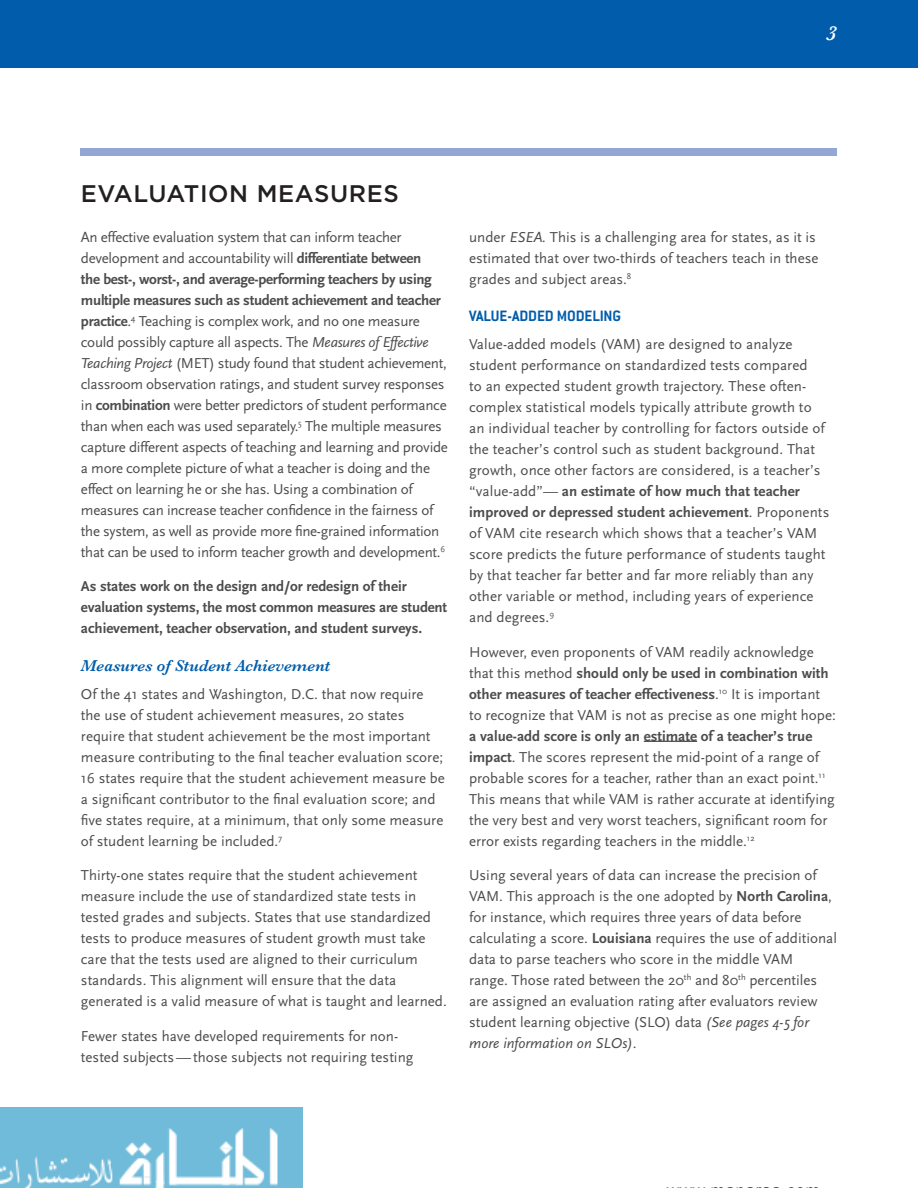
<style>
.page{position:relative;width:918px;height:1188px;background:#fff}
.page>*{position:absolute;margin:0;border:0;box-sizing:border-box;transform-origin:0 0}
.t1{font:500 24px "Gotham";letter-spacing:.025em;color:#231f20}
.t2{font:italic 600 21px "Baskerville";color:#fff}
.t3{font:italic 600 16.5px "Baskerville";color:#015dab}
.t4{font:700 16.5px "Conduit ITC";letter-spacing:-.005em;color:#015dab}
.t5{font:15px/21px "Scala Sans";color:#4b4c4d}
.t6{font:15px/21px "Scala Sans";letter-spacing:-.02em;color:#4b4c4d}
.t7{font:700 15px/21px "Scala Sans";letter-spacing:-.005em;color:#4b4c4d}
.s1{font-weight:700}
.s2{font-style:italic}
</style>
<div class="page">
<img style="left:0;top:1107px;width:303px;height:81px">
<div style="left:0;top:0;width:918px;height:67px;background:#015dab"></div>
<div style="left:81px;top:148px;width:756px;height:8px;background:#92a7d4"></div>
<hr style="left:644px;top:741px;width:53px;height:1px;background:#4b4c4d">
<h2 class="t2" style="left:826px;top:21px;width:12px">3</h2>
<h1 class="t1" style="left:81px;top:185px;width:319px">EVALUATION MEASURES</h1>
<p class="t6" style="left:81px;top:227px;width:368px">An effective evaluation system that can inform teacher development and accountability will <span class="s1">differentiate between<br>the best-, worst-, and average-performing teachers by using multiple measures such as student achievement and teacher practice</span>.<sup>4</sup> Teaching is complex work, and no one measure could possibly capture all aspects. The <span class="s2">Measures of Effective Teaching Project</span> (MET) study found that student achievement, classroom observation ratings, and student survey responses in <span class="s1">combination</span> were better predictors of student performance than when each was used separately.<sup>5</sup> The multiple measures capture different aspects of teaching and learning and provide a more complete picture of what a teacher is doing and the effect on learning he or she has. Using a combination of measures can increase teacher confidence in the fairness of the system, as well as provide more fine-grained information that can be used to inform teacher growth and development.<sup>6</sup></p>
<p class="t7" style="left:81px;top:577px;width:368px">As states work on the design and/or redesign of their evaluation systems, the most common measures are student achievement, teacher observation, and student surveys.</p>
<p class="t3" style="left:81px;top:656px;width:251px">Measures of Student Achievement</p>
<p class="t5" style="left:81px;top:684px;width:365px">Of the 41 states and Washington, D.C. that now require the use of student achievement measures, 20 states require that student achievement be the most important measure contributing to the final teacher evaluation score; 16 states require that the student achievement measure be a significant contributor to the final evaluation score; and five states require, at a minimum, that only some measure of student learning be included.<sup>7</sup></p>
<p class="t5" style="left:81px;top:866px;width:367px">Thirty-one states require that the student achievement measure include the use of standardized state tests in tested grades and subjects. States that use standardized tests to produce measures of student growth must take care that the tests used are aligned to their curriculum standards. This alignment will ensure that the data generated is a valid measure of what is taught and learned.</p>
<p class="t5" style="left:81px;top:1026px;width:334px">Fewer states have developed requirements for non&shy;tested subjects — those subjects not requiring testing</p>
<p class="t5" style="left:469px;top:227px;width:351px">under <span class="s2">ESEA.</span> This is a challenging area for states, as it is estimated that over two-thirds of teachers teach in these grades and subject areas.<sup>8</sup></p>
<p class="t4" style="left:469px;top:311px;width:154px">VALUE-ADDED MODELING</p>
<p class="t5" style="left:469px;top:335px;width:362px">Value-added models (VAM) are designed to analyze student performance on standardized tests compared<br>to an expected student growth trajectory. These often&shy;complex statistical models typically attribute growth to an individual teacher by controlling for factors outside of the teacher’s control such as student background. That growth, once other factors are considered, is a teacher’s “value-add”— <span class="s1">an estimate of how much that teacher improved or depressed student achievement</span>. Proponents of VAM cite research which shows that a teacher’s VAM score predicts the future performance of students taught by that teacher far better and far more reliably than any other variable or method, including years of experience and degrees.<sup>9</sup></p>
<p class="t5" style="left:469px;top:642px;width:368px">However, even proponents of VAM readily acknowledge that this method <span class="s1">should only be used in combination with other measures of teacher effectiveness</span>.<sup>10</sup> It is important to recognize that VAM is not as precise as one might hope:</p>
<p class="t5" style="left:469px;top:726px;width:367px"><span class="s1">a value-add score is only an estimate of a teacher’s true impact</span>. The scores represent the mid-point of a range of probable scores for a teacher, rather than an exact point.<sup>11<br></sup>This means that while VAM is rather accurate at identifying the very best and very worst teachers, significant room for error exists regarding teachers in the middle.<sup>12</sup></p>
<p class="t5" style="left:469px;top:866px;width:369px">Using several years of data can increase the precision of VAM. This approach is the one adopted by <span class="s1">North Carolina</span>, for instance, which requires three years of data before calculating a score. <span class="s1">Louisiana</span> requires the use of additional data to parse teachers who score in the middle VAM<br>range. Those rated between the 20<sup>th</sup> and 80<sup>th</sup> percentiles are assigned an evaluation rating after evaluators review student learning objective (SLO) data <span class="s2">(See pages 4-5 for more information on SLOs)</span>.</p>
</div>
